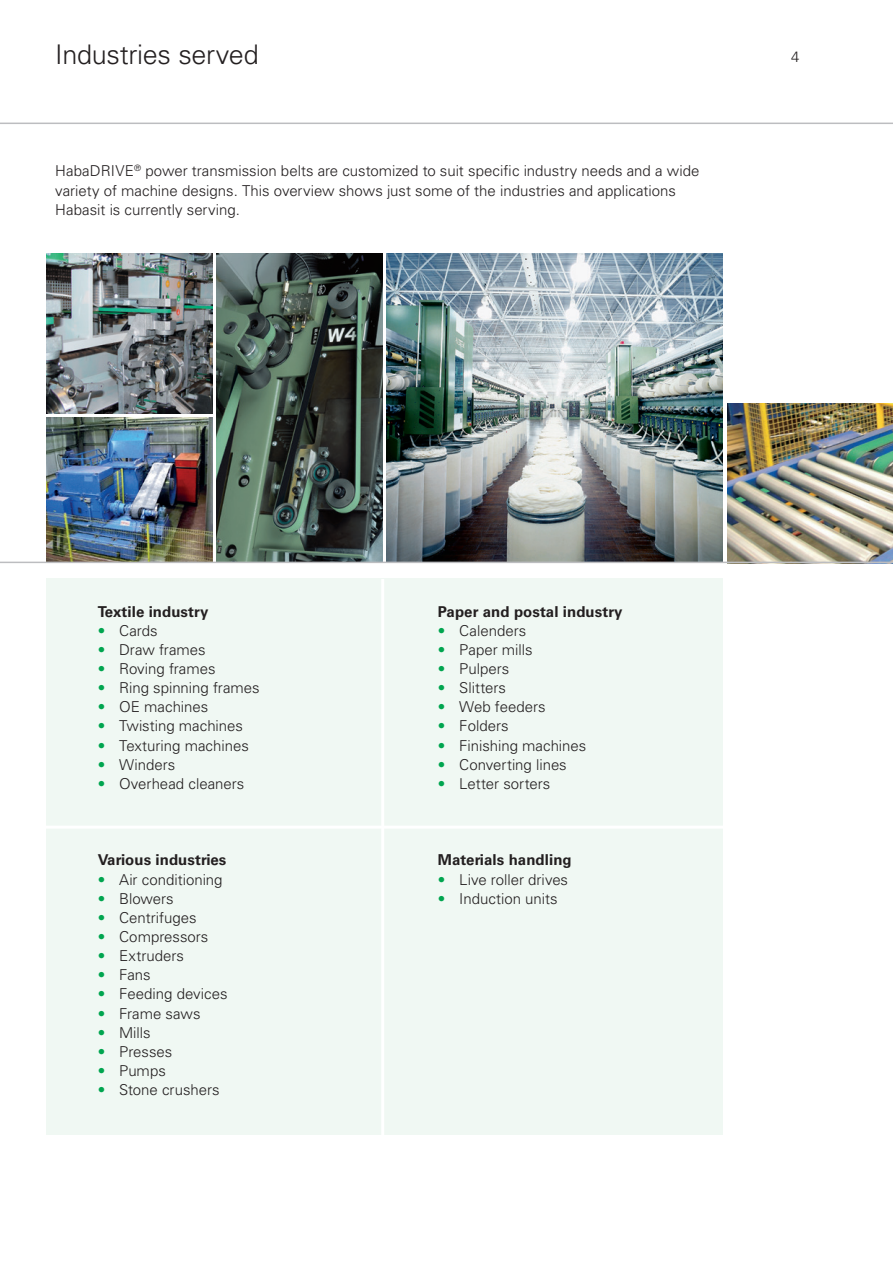
<style>
.page{position:relative;width:893px;height:1263px;background:#fff}
.page>*{position:absolute;margin:0;border:0;box-sizing:border-box;transform-origin:0 0}
.t1{font:300 27px "Univers LT";letter-spacing:-.01em;color:#231f20}
.t2{font:300 15px/19.2px "Univers LT";color:#231f20}
.t3{font:700 15px "Univers LT";letter-spacing:.005em;color:#231f20}
.s1{color:#00a54f}
</style>
<div class="page">
<hr style="left:0;top:123px;width:893px;height:1px;background:#bcbdc0">
<img style="left:727px;top:404px;width:166px;height:158px">
<div style="left:47px;top:578px;width:676px;height:557px;background:#f0f8f3"></div>
<hr style="left:0;top:826px;width:768px;height:3px;background:#fff">
<hr style="left:381px;top:579px;width:3px;height:684px;background:#fff">
<img style="left:47px;top:418px;width:166px;height:144px">
<img style="left:217px;top:254px;width:165px;height:308px">
<img style="left:47px;top:254px;width:166px;height:159px">
<img style="left:387px;top:254px;width:336px;height:308px">
<hr style="left:0;top:562px;width:893px;height:1px;background:#bcbdc0">
<h1 class="t1" style="left:55px;top:38px;width:205px">Industries served</h1>
<p class="t2" style="left:55px;top:162px;width:646px">HabaDRIVE<sup>®</sup> power transmission belts are customized to suit specific industry needs and a wide variety of machine designs. This overview shows just some of the industries and applications<br>Habasit is currently serving.</p>
<p class="t2" style="left:791px;top:47px;width:10px">4</p>
<p class="t3" style="left:98px;top:602px;width:112px">Textile industry</p>
<p class="t2" style="left:98px;top:621px;width:61px"><span class="s1">•</span> Cards</p>
<p class="t2" style="left:98px;top:640px;width:109px"><span class="s1">•</span> Draw frames</p>
<p class="t2" style="left:98px;top:659px;width:119px"><span class="s1">•</span> Roving frames</p>
<p class="t2" style="left:98px;top:678px;width:163px"><span class="s1">•</span> Ring spinning frames</p>
<p class="t2" style="left:98px;top:697px;width:112px"><span class="s1">•</span> OE machines</p>
<p class="t2" style="left:98px;top:716px;width:147px"><span class="s1">•</span> Twisting machines</p>
<p class="t2" style="left:98px;top:736px;width:153px"><span class="s1">•</span> Texturing machines</p>
<p class="t2" style="left:98px;top:755px;width:79px"><span class="s1">•</span> Winders</p>
<p class="t2" style="left:98px;top:774px;width:148px"><span class="s1">•</span> Overhead cleaners</p>
<p class="t3" style="left:98px;top:851px;width:130px">Various industries</p>
<p class="t2" style="left:98px;top:870px;width:126px"><span class="s1">•</span> Air conditioning</p>
<p class="t2" style="left:98px;top:889px;width:78px"><span class="s1">•</span> Blowers</p>
<p class="t2" style="left:98px;top:908px;width:100px"><span class="s1">•</span> Centrifuges</p>
<p class="t2" style="left:98px;top:927px;width:112px"><span class="s1">•</span> Compressors</p>
<p class="t2" style="left:98px;top:946px;width:88px"><span class="s1">•</span> Extruders</p>
<p class="t2" style="left:98px;top:965px;width:54px"><span class="s1">•</span> Fans</p>
<p class="t2" style="left:98px;top:984px;width:131px"><span class="s1">•</span> Feeding devices</p>
<p class="t2" style="left:98px;top:1004px;width:104px"><span class="s1">•</span> Frame saws</p>
<p class="t2" style="left:98px;top:1023px;width:54px"><span class="s1">•</span> Mills</p>
<p class="t2" style="left:98px;top:1042px;width:76px"><span class="s1">•</span> Presses</p>
<p class="t2" style="left:98px;top:1061px;width:70px"><span class="s1">•</span> Pumps</p>
<p class="t2" style="left:98px;top:1080px;width:123px"><span class="s1">•</span> Stone crushers</p>
<p class="t3" style="left:438px;top:602px;width:186px">Paper and postal industry</p>
<p class="t2" style="left:438px;top:621px;width:90px"><span class="s1">•</span> Calenders</p>
<p class="t2" style="left:438px;top:640px;width:96px"><span class="s1">•</span> Paper mills</p>
<p class="t2" style="left:438px;top:659px;width:73px"><span class="s1">•</span> Pulpers</p>
<p class="t2" style="left:438px;top:678px;width:70px"><span class="s1">•</span> Slitters</p>
<p class="t2" style="left:438px;top:697px;width:109px"><span class="s1">•</span> Web feeders</p>
<p class="t2" style="left:438px;top:716px;width:72px"><span class="s1">•</span> Folders</p>
<p class="t2" style="left:438px;top:736px;width:150px"><span class="s1">•</span> Finishing machines</p>
<p class="t2" style="left:438px;top:755px;width:130px"><span class="s1">•</span> Converting lines</p>
<p class="t2" style="left:438px;top:774px;width:114px"><span class="s1">•</span> Letter sorters</p>
<p class="t3" style="left:438px;top:851px;width:135px">Materials handling</p>
<p class="t2" style="left:438px;top:870px;width:132px"><span class="s1">•</span> Live roller drives</p>
<p class="t2" style="left:438px;top:889px;width:121px"><span class="s1">•</span> Induction units</p>
</div>
